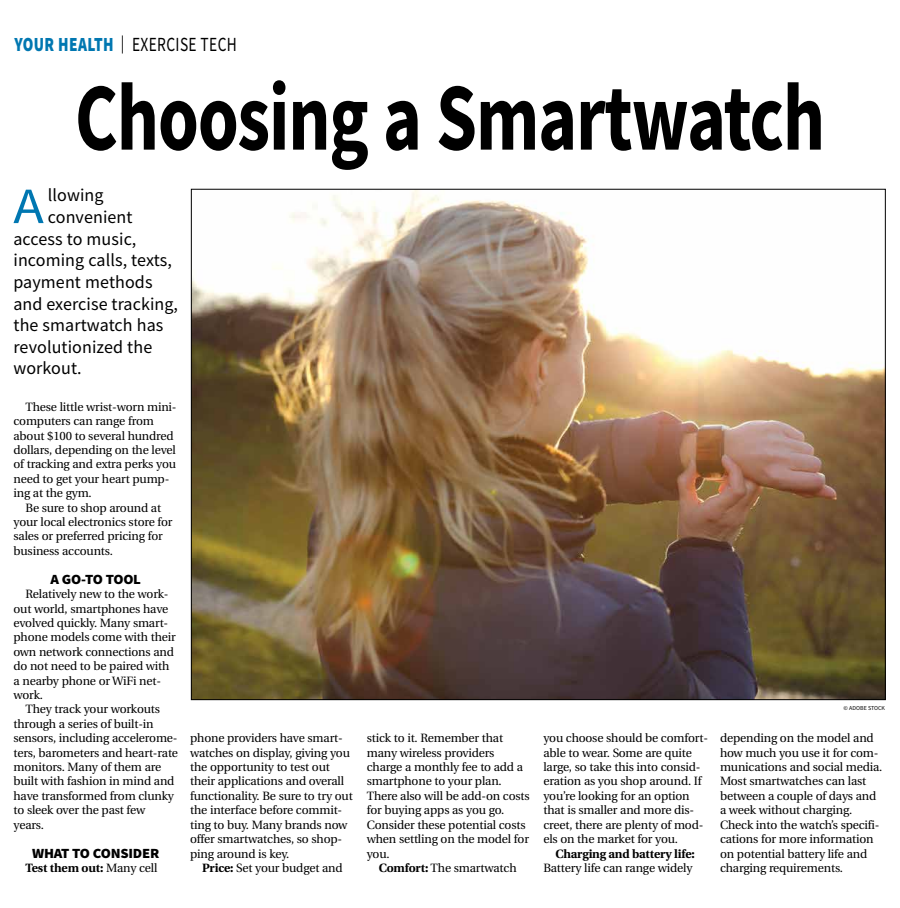
<style>
.page{position:relative;width:900px;height:908px;background:#fff}
.page>*{position:absolute;margin:0;border:0;box-sizing:border-box;transform-origin:0 0}
.t1{font:700 96px "Source Sans Pro";letter-spacing:-.015em;color:#000;scale:.77 1}
.t2{font:50.9px "Source Sans Pro";color:#0077b1;scale:1.1 1}
.t3{font:20px "Source Sans Pro";letter-spacing:.025em;color:#000;scale:.77 1}
.t4{font:18px "Source Sans Pro";letter-spacing:.005em;color:#000}
.t5{font:900 14px "Source Sans Pro";letter-spacing:-.015em;color:#000;scale:1.05 1}
.t6{font:12px/14.4px "Utopia";letter-spacing:-.015em;color:#000}
.t7{font:700 12px "Utopia";letter-spacing:-.015em;color:#000}
.t8{font:6px "Source Sans Pro";color:#000}
.s1{font-weight:900;color:#0077b1}
.s2{font-size:18px}
.s3{font-weight:400}
.s4{font-weight:700}
</style>
<div class="page">
<img style="left:193px;top:191px;width:691px;height:506px">
<h3 class="t3" style="left:14px;top:32px;width:291px"><span class="s1">YOUR HEALTH</span> <span class="s2">|</span> EXERCISE TECH</h3>
<h1 class="t1" style="left:75px;top:53px;width:976px">Choosing a Smartwatch</h1>
<h2 class="t2" style="left:13px;top:174px;width:29px">A</h2>
<h3 class="t4" style="left:48px;top:184px;width:57px">llowing</h3>
<h3 class="t4" style="left:48px;top:205px;width:86px">convenient</h3>
<h3 class="t4" style="left:13px;top:227px;width:124px">access to music,</h3>
<h3 class="t4" style="left:13px;top:249px;width:160px">incoming calls, texts,</h3>
<h3 class="t4" style="left:13px;top:270px;width:141px">payment methods</h3>
<h3 class="t4" style="left:13px;top:292px;width:166px">and exercise tracking,</h3>
<h3 class="t4" style="left:13px;top:313px;width:151px">the smartwatch has</h3>
<h3 class="t4" style="left:13px;top:335px;width:140px">revolutionized the</h3>
<h3 class="t4" style="left:13px;top:357px;width:70px">workout.</h3>
<p class="t6" style="left:14px;top:399px;width:165px;text-indent:12px">These little wrist-worn mini&shy;computers can range from about $100 to several hundred dollars, depending on the level of tracking and extra perks you need to get your heart pump&shy;ing at the gym.</p>
<p class="t6" style="left:14px;top:500px;width:161px;text-indent:12px">Be sure to shop around at your local electronics store for sales or preferred pricing for business accounts.</p>
<p class="t5" style="left:51px;top:569px;width:88px">A GO-TO TOOL</p>
<p class="t6" style="left:14px;top:587px;width:164px;text-indent:12px">Relatively new to the work&shy;out world, smartphones have evolved quickly. Many smart&shy;phone models come with their own network connections and do not need to be paired with a nearby phone or WiFi net&shy;work.</p>
<p class="t6" style="left:14px;top:702px;width:166px;text-indent:12px">They track your workouts through a series of built-in sensors, including accelerome&shy;ters, barometers and heart-rate monitors. Many of them are built with fashion in mind and have transformed from clunky to sleek over the past few years.</p>
<p class="t5" style="left:32px;top:842px;width:123px">WHAT TO CONSIDER</p>
<p class="t7" style="left:26px;top:860px;width:133px">Test them out: <span class="s3">Many cell</span></p>
<p class="t6" style="left:190px;top:731px;width:164px">phone providers have smart&shy;watches on display, giving you the opportunity to test out their applications and overall functionality. Be sure to try out the interface before commit&shy;ting to buy. Many brands now offer smartwatches, so shop&shy;ping around is key.</p>
<p class="t6" style="left:202px;top:860px;width:142px"><span class="s4">Price:</span> Set your budget and</p>
<p class="t6" style="left:367px;top:731px;width:164px">stick to it. Remember that many wireless providers charge a monthly fee to add a smartphone to your plan.<br>There also will be add-on costs for buying apps as you go.<br>Consider these potential costs when settling on the model for you.</p>
<p class="t6" style="left:379px;top:860px;width:139px"><span class="s4">Comfort:</span> The smartwatch</p>
<p class="t6" style="left:543px;top:731px;width:166px">you choose should be comfort&shy;able to wear. Some are quite large, so take this into consid&shy;eration as you shop around. If you’re looking for an option that is smaller and more dis&shy;creet, there are plenty of mod&shy;els on the market for you.</p>
<p class="t7" style="left:555px;top:846px;width:141px">Charging and battery life:</p>
<p class="t6" style="left:543px;top:860px;width:151px">Battery life can range widely</p>
<p class="t8" style="left:844px;top:704px;width:43px">© ADOBE STOCK</p>
<p class="t6" style="left:720px;top:731px;width:164px">depending on the model and how much you use it for com&shy;munications and social media.<br>Most smartwatches can last between a couple of days and a week without charging.<br>Check into the watch’s specifi&shy;cations for more information on potential battery life and charging requirements.</p>
</div>
